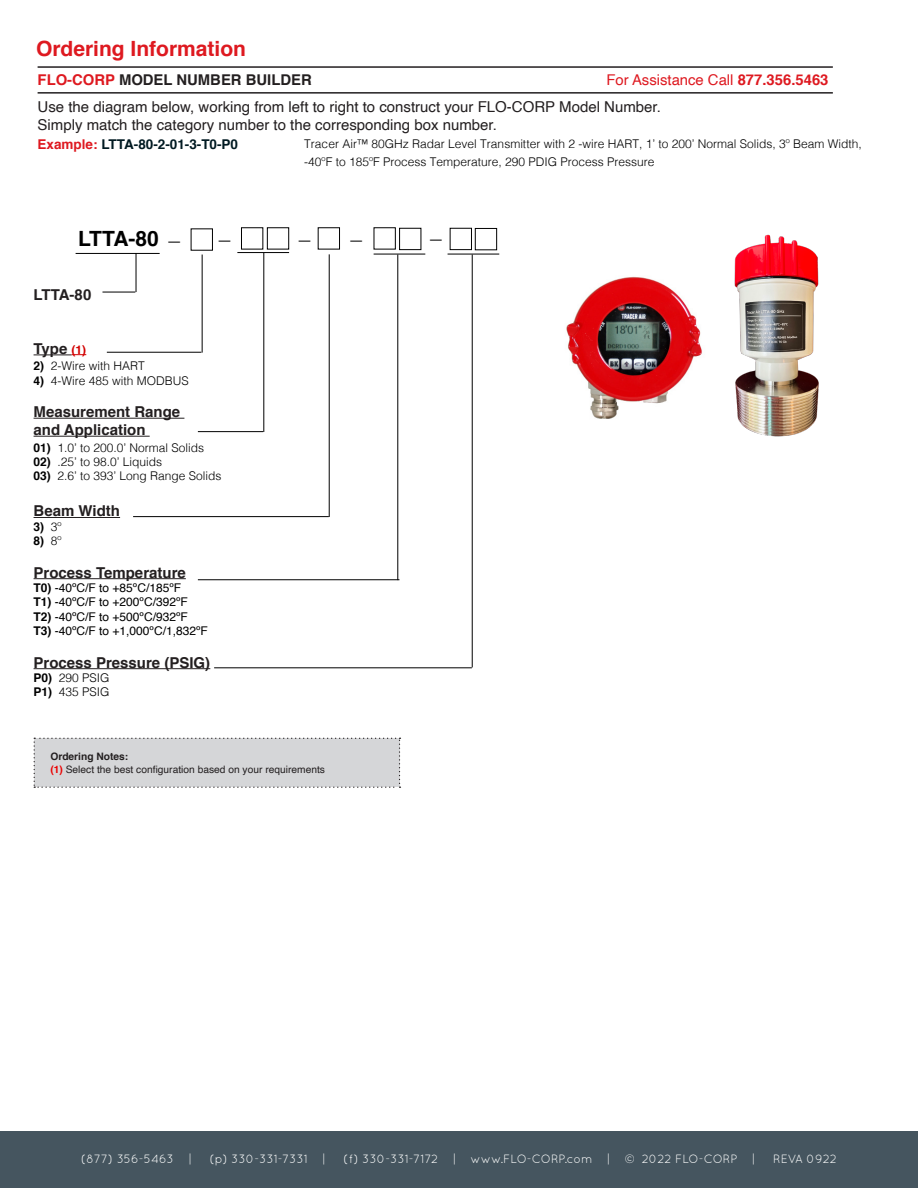
<style>
.page{position:relative;width:918px;height:1188px;background:#fff}
.page>*{position:absolute;margin:0;border:0;box-sizing:border-box;transform-origin:0 0}
.t1{font:700 21px "Helvetica";color:#de1920}
.t2{font:700 21px "Helvetica";letter-spacing:-.035em;color:#000}
.Body_Copy{font:15px "Helvetica";color:#231f20}
.t3{font:700 15px "Helvetica";color:#231f20}
.t4{font:14.85px "Helvetica";color:#de1920}
.t5{font:700 14.85px "Helvetica";color:#231f20}
.t6{font:700 13.5px "Helvetica";color:#001a22}
.Body_Copy-2{font:300 12px/18px "Helvetica";color:#000}
.t7{font:12px "Helvetica";color:#000}
.t8{font:12px "Quicksand";color:#fff}
.t9{font:700 12px "Helvetica";color:#000}
.Body_Copy-3{font:10.2px "Helvetica";color:#231f20}
.Body_Copy-4{font:700 10.2px "Helvetica";color:#231f20}
.s1{color:#de1920}
.s2{font-weight:700}
.s3{font-size:12px;color:#d20000}
.s4{font-weight:300}
.s5{font-weight:700;color:#eb0000}
</style>
<div class="page">
<div style="left:0;top:1131px;width:918px;height:57px;background:#45555f"></div>
<img style="left:566px;top:276px;width:136px;height:143px">
<hr style="left:34px;top:355px;width:38px;height:1px;background:#231f20">
<svg style="left:72px;top:354px;width:14px;height:1px"></svg>
<hr style="left:34px;top:418px;width:150px;height:1px;background:#231f20">
<hr style="left:34px;top:436px;width:116px;height:1px;background:#231f20">
<hr style="left:34px;top:517px;width:86px;height:1px;background:#231f20">
<hr style="left:34px;top:578px;width:152px;height:1px;background:#231f20">
<hr style="left:34px;top:668px;width:176px;height:1px;background:#231f20">
<hr style="left:38px;top:66px;width:795px;height:2px;background:#231f20">
<hr style="left:38px;top:92px;width:795px;height:2px;background:#231f20">
<div style="left:34px;top:738px;width:367px;height:50px;background:#d5d6d8"></div>
<hr style="left:76px;top:253px;width:84px;height:1px;background:#000">
<hr style="left:136px;top:253px;width:1px;height:39px;background:#000">
<hr style="left:102px;top:292px;width:33px;height:1px;background:#000">
<div style="left:267px;top:227px;width:22px;height:22px;border:1px solid #000"></div>
<div style="left:318px;top:227px;width:22px;height:22px;border:1px solid #000"></div>
<div style="left:450px;top:228px;width:22px;height:22px;border:1px solid #000"></div>
<div style="left:399px;top:228px;width:22px;height:22px;border:1px solid #000"></div>
<div style="left:475px;top:228px;width:22px;height:22px;border:1px solid #000"></div>
<hr style="left:202px;top:255px;width:1px;height:98px;background:#000">
<hr style="left:198px;top:431px;width:65px;height:1px;background:#000">
<hr style="left:263px;top:253px;width:1px;height:179px;background:#000">
<hr style="left:329px;top:254px;width:1px;height:263px;background:#000">
<hr style="left:133px;top:516px;width:196px;height:1px;background:#000">
<hr style="left:472px;top:255px;width:1px;height:412px;background:#000">
<hr style="left:198px;top:579px;width:201px;height:1px;background:#000">
<div style="left:241px;top:227px;width:22px;height:22px;border:1px solid #000"></div>
<hr style="left:397px;top:255px;width:1px;height:325px;background:#000">
<hr style="left:237px;top:252px;width:52px;height:1px;background:#000">
<hr style="left:374px;top:254px;width:51px;height:1px;background:#000">
<hr style="left:448px;top:254px;width:51px;height:1px;background:#000">
<hr style="left:214px;top:667px;width:258px;height:1px;background:#000">
<hr style="left:107px;top:352px;width:94px;height:1px;background:#000">
<img style="left:734px;top:234px;width:85px;height:203px">
<p class="t1" style="left:36px;top:32px;width:212px">Ordering Information</p>
<p class="t5" style="left:38px;top:67px;width:276px"><span class="s1">FLO-CORP</span> MODEL NUMBER BUILDER</p>
<p class="t4" style="left:606px;top:68px;width:224px">For Assistance Call <span class="s2">877.356.5463</span></p>
<p class="Body_Copy" style="left:38px;top:95px;width:625px">Use the diagram below, working from left to right to construct your FLO-CORP Model Number.</p>
<p class="Body_Copy" style="left:38px;top:113px;width:461px">Simply match the category number to the corresponding box number.</p>
<p class="t6" style="left:38px;top:134px;width:202px"><span class="s1">Example:</span> LTTA-80-2-01-3-T0-P0</p>
<p class="Body_Copy-2" style="left:304px;top:134px;width:559px">Tracer Air™ 80GHz Radar Level Transmitter with 2 -wire HART, 1’ to 200’ Normal Solids, 3º Beam Width, -40ºF to 185ºF Process Temperature, 290 PDIG Process Pressure</p>
<p class="t2" style="left:78px;top:222px;width:82px">LTTA-80</p>
<p class="t2" style="left:169px;top:215px;width:13px">_</p>
<p class="t3" style="left:34px;top:282px;width:59px">LTTA-80</p>
<p class="t2" style="left:219px;top:215px;width:13px">_</p>
<p class="t2" style="left:299px;top:214px;width:13px">_</p>
<p class="t2" style="left:350px;top:215px;width:13px">_</p>
<p class="t3" style="left:34px;top:336px;width:54px">Type <span class="s3">(1)</span></p>
<p class="Body_Copy-2" style="left:34px;top:356px;width:113px"><span class="s2">2)</span> 2-Wire with HART</p>
<p class="Body_Copy-2" style="left:34px;top:371px;width:157px"><span class="s2">4)</span> 4-Wire 485 with MODBUS</p>
<p class="t3" style="left:34px;top:400px;width:148px">Measurement Range</p>
<p class="t3" style="left:34px;top:418px;width:113px">and Application</p>
<p class="Body_Copy-2" style="left:34px;top:437px;width:172px"><span class="s2">01)</span> 1.0’ to 200.0’ Normal Solids</p>
<p class="Body_Copy-2" style="left:34px;top:452px;width:130px"><span class="s2">02)</span> .25’ to 98.0’ Liquids</p>
<p class="Body_Copy-2" style="left:34px;top:466px;width:190px"><span class="s2">03)</span> 2.6’ to 393’ Long Range Solids</p>
<p class="t3" style="left:34px;top:499px;width:88px">Beam Width</p>
<p class="t9" style="left:34px;top:517px;width:30px">3) <span class="s4">3º</span></p>
<p class="t9" style="left:34px;top:531px;width:30px">8) <span class="s4">8º</span></p>
<p class="t3" style="left:34px;top:560px;width:154px">Process Temperature</p>
<p class="t7" style="left:34px;top:578px;width:149px"><span class="s2">T0)</span> -40ºC/F to +85ºC/185ºF</p>
<p class="t7" style="left:34px;top:593px;width:156px"><span class="s2">T1)</span> -40ºC/F to +200ºC/392ºF</p>
<p class="t7" style="left:34px;top:607px;width:156px"><span class="s2">T2)</span> -40ºC/F to +500ºC/932ºF</p>
<p class="t7" style="left:34px;top:622px;width:176px"><span class="s2">T3)</span> -40ºC/F to +1,000ºC/1,832ºF</p>
<p class="t3" style="left:34px;top:650px;width:178px">Process Pressure (PSIG)</p>
<p class="Body_Copy-2" style="left:34px;top:668px;width:78px"><span class="s2">P0)</span> 290 PSIG</p>
<p class="Body_Copy-2" style="left:34px;top:682px;width:78px"><span class="s2">P1)</span> 435 PSIG</p>
<p class="Body_Copy-4" style="left:50px;top:749px;width:79px">Ordering Notes:</p>
<p class="Body_Copy-3" style="left:50px;top:761px;width:276px"><span class="s5">(1)</span> Select the best configuration based on your requirements</p>
<p class="t2" style="left:430px;top:214px;width:13px">_</p>
<p class="t8" style="left:81px;top:1152px;width:112px">(877) 356-5463 |</p>
<p class="t8" style="left:210px;top:1152px;width:117px">(p) 330-331-7331 |</p>
<p class="t8" style="left:344px;top:1152px;width:413px">(f) 330-331-7172 | www.FLO-CORP.com | © 2022 FLO-CORP |</p>
<p class="t8" style="left:773px;top:1152px;width:65px">REVA 0922</p>
</div>
